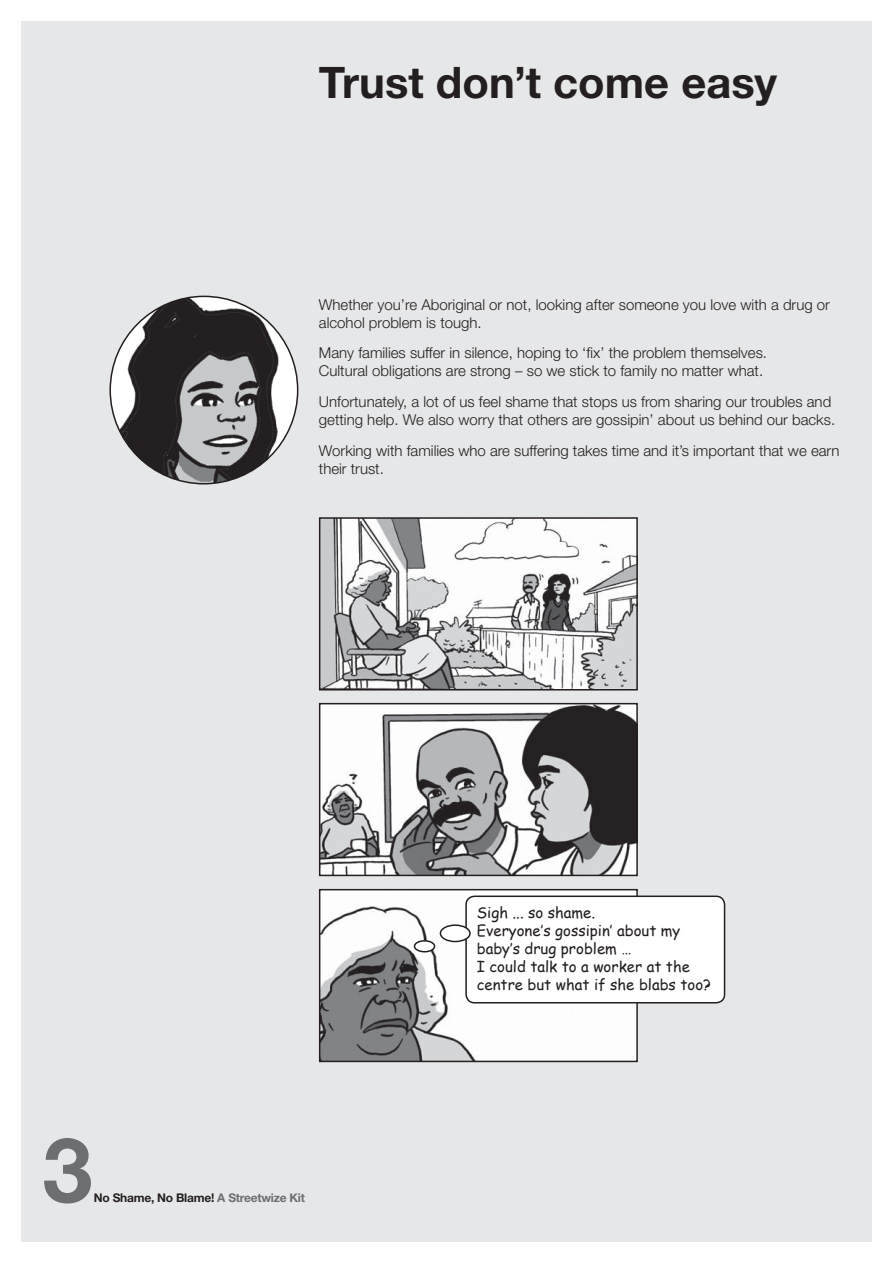
<style>
.page{position:relative;width:893px;height:1263px;background:#fff}
.page>*{position:absolute;margin:0;border:0;box-sizing:border-box;transform-origin:0 0}
.t1{font:700 90px "Helvetica Neue";color:#6c6e70}
.t2{font:700 43.5px "Helvetica Neue";color:#231f20}
.t3{font:300 15px/18px "Helvetica Neue";color:#231f20}
.t4{font:15px/18px "Comic Sans MS";color:#231f20}
.t5{font:700 12px "Helvetica Neue";letter-spacing:-.02em;color:#231f20}
.s1{color:#6c6e70}
</style>
<div class="page">
<div style="left:21px;top:21px;width:851px;height:1221px;background:#e6e7e8"></div>
<img style="left:322px;top:892px;width:313px;height:167px">
<div style="left:319px;top:889px;width:319px;height:173px;border:2px solid #231f20"></div>
<img style="left:322px;top:706px;width:313px;height:167px">
<div style="left:319px;top:703px;width:319px;height:173px;border:2px solid #231f20"></div>
<img style="left:322px;top:520px;width:313px;height:168px">
<div style="left:319px;top:517px;width:319px;height:174px;border:2px solid #231f20"></div>
<img style="left:110px;top:296px;width:188px;height:188px;border-radius:50%">
<div style="left:466px;top:896px;width:258px;height:107px;background:#fff;border-radius:9px"></div>
<div style="left:465px;top:896px;width:260px;height:108px;border:2px solid #231f20;border-radius:9px"></div>
<div style="left:440px;top:925px;width:30px;height:17px;background:#fff;border-radius:50%"></div>
<div style="left:440px;top:924px;width:31px;height:18px;border:2px solid #231f20;border-radius:50%"></div>
<div style="left:414px;top:941px;width:21px;height:11px;background:#fff;border-radius:50%"></div>
<div style="left:414px;top:940px;width:21px;height:12px;border:2px solid #231f20;border-radius:50%"></div>
<h2 class="t2" style="left:319px;top:67px;width:460px">Trust don’t come easy</h2>
<p class="t3" style="left:319px;top:297px;width:512px">Whether you’re Aboriginal or not, looking after someone you love with a drug or alcohol problem is tough.</p>
<p class="t3" style="left:319px;top:345px;width:450px">Many families suffer in silence, hoping to ‘fix’ the problem themselves.<br>Cultural obligations are strong – so we stick to family no matter what.</p>
<p class="t3" style="left:319px;top:394px;width:518px">Unfortunately, a lot of us feel shame that stops us from sharing our troubles and getting help. We also worry that others are gossipin’ about us behind our backs.</p>
<p class="t3" style="left:319px;top:443px;width:522px">Working with families who are suffering takes time and it’s important that we earn their trust.</p>
<h1 class="t1" style="left:43px;top:1138px;width:52px">3</h1>
<p class="t5" style="left:94px;top:1194px;width:213px">No Shame, No Blame! <span class="s1">A Streetwize Kit</span></p>
<p class="t4" style="left:477px;top:902px;width:236px">Sigh ... so shame.<br>Everyone’s gossipin’ about my baby’s drug problem …<br>I could talk to a worker at the centre but what if she blabs too?</p>
</div>
